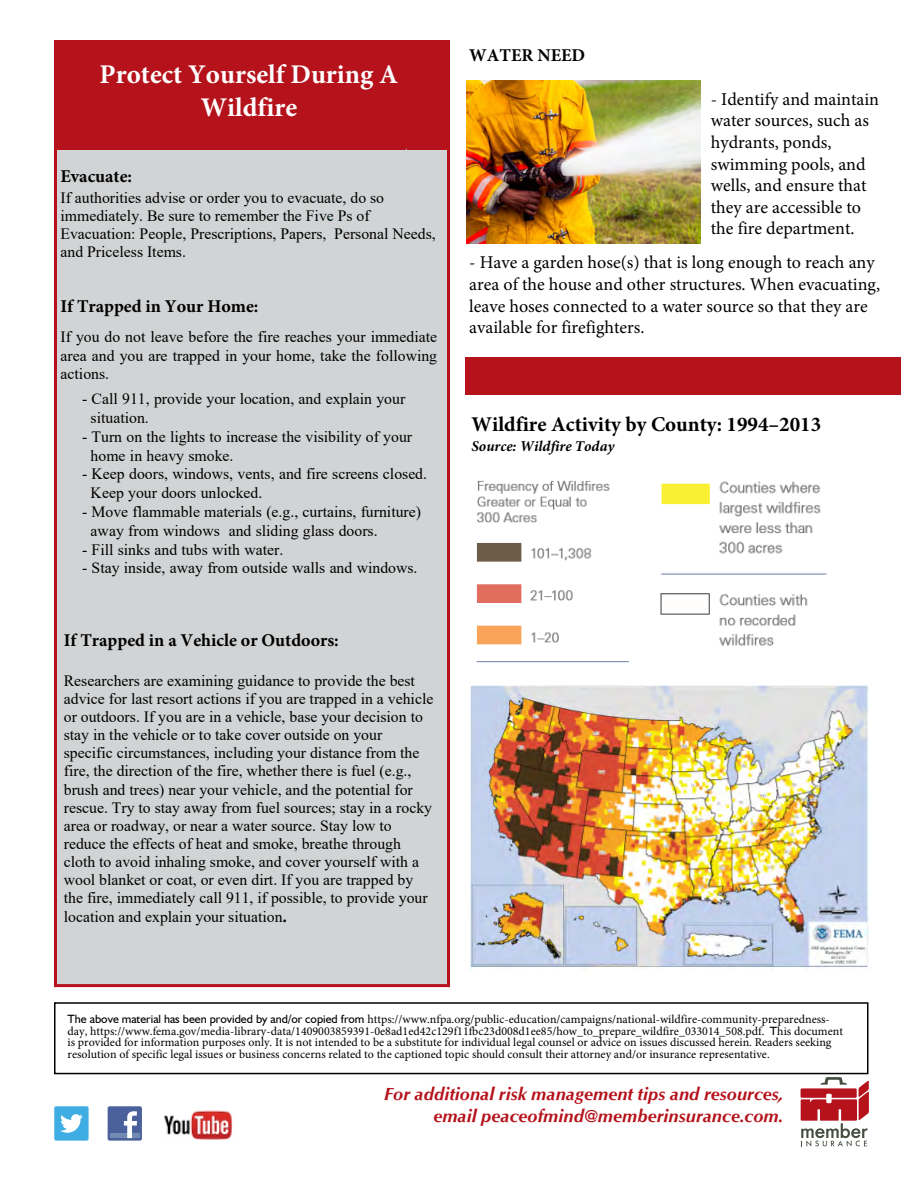
<style>
.page{position:relative;width:918px;height:1188px;background:#fff}
.page>*{position:absolute;margin:0;border:0;box-sizing:border-box;transform-origin:0 0}
.t1{font:700 27px/32.4px "Minion Pro";color:#fff;text-align:center}
.t2{font:700 21px "Minion Pro";color:#000}
.t3{font:18px/21.6px "Minion Pro";color:#000}
.t4{font:italic 700 18px/21.6px "Opus";color:#b5121b;text-align:right}
.t5{font:700 18px "Minion Pro";color:#000}
.t6{font:15.75px/18.1px "Times New Roman";color:#000}
.t7{font:italic 700 15px "Minion Pro";color:#000}
.t8{font:12px/11.7px "Minion Pro";color:#000}
.s1{font-family:"Minion Pro";font-weight:700;font-size:18px}
.s2{font-family:"Humanst 521 BT"}
</style>
<div class="page">
<div style="left:54px;top:40px;width:396px;height:947px;background:#d1d3d4;border:3px solid #b5121b"></div>
<div style="left:54px;top:41px;width:396px;height:109px;background:#b5121b"></div>
<svg style="left:801px;top:1077px;width:68px;height:69px"></svg>
<div style="left:108px;top:1106px;width:34px;height:35px;background:#4a619c;border-radius:2px"></div>
<div style="left:110px;top:1133px;width:29px;height:5px;background:#738ab5"></div>
<svg style="left:124px;top:1111px;width:13px;height:27px"></svg>
<div style="left:54px;top:1106px;width:35px;height:35px;background:#3dade3;border-radius:2px"></div>
<svg style="left:60px;top:1114px;width:23px;height:19px"></svg>
<div style="left:54px;top:1002px;width:814px;height:72px;border:2px solid #000"></div>
<img style="left:164px;top:1110px;width:69px;height:30px">
<img style="left:466px;top:81px;width:235px;height:162px">
<img style="left:471px;top:685px;width:398px;height:285px">
<img style="left:476px;top:480px;width:153px;height:183px">
<img style="left:660px;top:481px;width:167px;height:165px">
<div style="left:465px;top:357px;width:435px;height:38px;background:#b5121b"></div>
<h1 class="t1" style="left:100px;top:58px;width:300px">Protect Yourself During A<br>Wildfire</h1>
<p class="t5" style="left:60px;top:164px;width:73px">Evacuate:</p>
<p class="t6" style="left:60px;top:188px;width:377px">If authorities advise or order you to evacuate, do so immediately. Be sure to remember the Five Ps of Evacuation: People, Prescriptions, Papers, Personal Needs, and Priceless Items.</p>
<p class="t5" style="left:60px;top:294px;width:200px">If Trapped in Your Home:</p>
<p class="t6" style="left:61px;top:327px;width:378px;line-height:18.8px;text-align:justify">If you do not leave before the fire reaches your immediate area and you are trapped in your home, take the following actions.</p>
<p class="t6" style="left:91px;top:389px;width:316px;line-height:18.8px;text-indent:-9px">- Call 911, provide your location, and explain your situation.</p>
<p class="t6" style="left:91px;top:427px;width:323px;line-height:18.8px;text-indent:-9px">- Turn on the lights to increase the visibility of your home in heavy smoke.</p>
<p class="t6" style="left:91px;top:464px;width:338px;line-height:18.8px;text-indent:-9px">- Keep doors, windows, vents, and fire screens closed.<br>Keep your doors unlocked.</p>
<p class="t6" style="left:91px;top:502px;width:332px;line-height:18.8px;text-indent:-9px">- Move flammable materials (e.g., curtains, furniture) away from windows and sliding glass doors.</p>
<p class="t6" style="left:82px;top:540px;width:203px">- Fill sinks and tubs with water.</p>
<p class="t6" style="left:82px;top:558px;width:337px">- Stay inside, away from outside walls and windows.</p>
<p class="t5" style="left:64px;top:627px;width:277px">If Trapped in a Vehicle or Outdoors:</p>
<p class="t6" style="left:64px;top:671px;width:371px">Researchers are examining guidance to provide the best advice for last resort actions if you are trapped in a vehicle or outdoors. If you are in a vehicle, base your decision to stay in the vehicle or to take cover outside on your specific circumstances, including your distance from the fire, the direction of the fire, whether there is fuel (e.g., brush and trees) near your vehicle, and the potential for rescue. Try to stay away from fuel sources; stay in a rocky area or roadway, or near a water source. Stay low to reduce the effects of heat and smoke, breathe through cloth to avoid inhaling smoke, and cover yourself with a wool blanket or coat, or even dirt. If you are trapped by the fire, immediately call 911, if possible, to provide your location and explain your situation<span class="s1">.</span></p>
<p class="t5" style="left:469px;top:43px;width:118px">WATER NEED</p>
<p class="t3" style="left:711px;top:88px;width:170px">- Identify and maintain water sources, such as hydrants, ponds, swimming pools, and wells, and ensure that they are accessible to the fire department.</p>
<p class="t3" style="left:469px;top:252px;width:412px">- Have a garden hose(s) that is long enough to reach any area of the house and other structures. When evacuating, leave hoses connected to a water source so that they are available for firefighters.</p>
<h2 class="t2" style="left:472px;top:409px;width:351px">Wildfire Activity by County: 1994–2013</h2>
<p class="t7" style="left:472px;top:436px;width:144px">Source: Wildfire Today</p>
<p class="t8" style="left:68px;top:1013px;width:777px"><span class="s2">The above material has been provided by and/or copied from</span> https://www.nfpa.org/public-education/campaigns/national-wildfire-community-preparedness&shy;day, https://www.fema.gov/media-library-data/1409003859391-0e8ad1ed42c129f11fbc23d008d1ee85/how_to_prepare_wildfire_033014_508.pdf. <span class="s2">T</span>his document is provided for information purposes only. It is not intended to be a substitute for individual legal counsel or advice on issues discussed herein. Readers seeking resolution of specific legal issues or business concerns related to the captioned topic should consult their attorney and/or insurance representative.</p>
<p class="t4" style="left:384px;top:1083px;width:401px">For additional risk management tips and resources, email peaceofmind@memberinsurance.com.</p>
</div>
